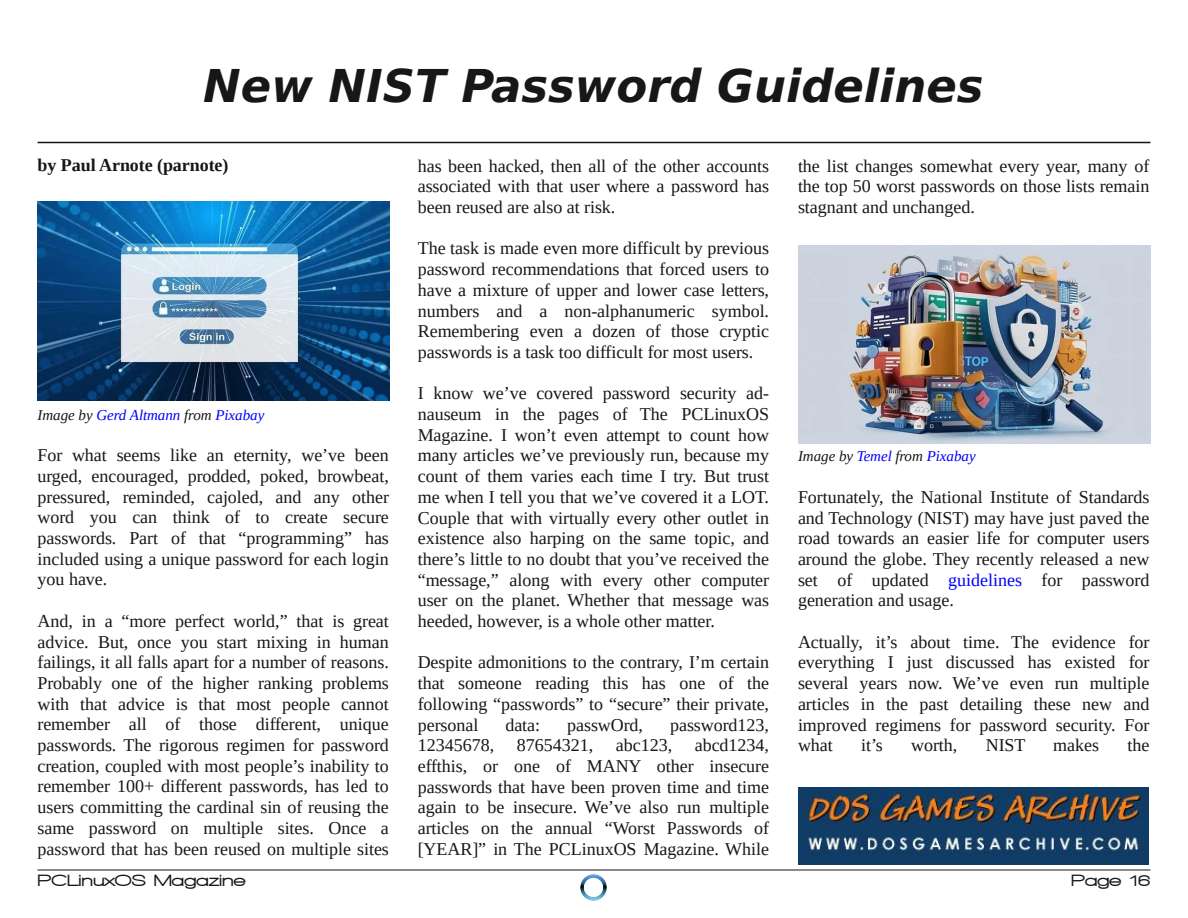
<style>
.page{position:relative;width:1188px;height:918px;background:#fff}
.page>*{position:absolute;margin:0;border:0;box-sizing:border-box;transform-origin:0 0}
.t1{font:italic 700 45px "Bitstream Vera Sans";color:#181715}
.t2{font:18px/20.7px "Liberation Serif";color:#181715;text-align:justify}
.t3{font:700 18px "Liberation Serif";letter-spacing:-.005em;color:#181715}
.t4{font:900 16.5px "Walkway Expand";letter-spacing:-.005em;color:#181715}
.t5{font:italic 15px "Liberation Serif";color:#00f}
.s1{color:#181715}
.s2{color:#00f}
</style>
<div class="page">
<hr style="left:38px;top:142px;width:1112px;height:1px;background:#181715">
<hr style="left:38px;top:870px;width:1112px;height:1px;background:#181715">
<img style="left:580px;top:874px;width:27px;height:27px">
<img style="left:38px;top:202px;width:352px;height:198px">
<img style="left:798px;top:245px;width:352px;height:198px">
<img style="left:798px;top:787px;width:351px;height:77px">
<h1 class="t1" style="left:203px;top:60px;width:782px">New NIST Password Guidelines</h1>
<p class="t3" style="left:38px;top:155px;width:193px">by Paul Arnote (parnote)</p>
<p class="t5" style="left:38px;top:407px;width:228px"><span class="s1">Image by</span> Gerd Altmann <span class="s1">from</span> Pixabay</p>
<p class="t2" style="left:38px;top:445px;width:353px">For what seems like an eternity, we’ve been urged, encouraged, prodded, poked, browbeat, pressured, reminded, cajoled, and any other word you can think of to create secure passwords. Part of that “programming” has included using a unique password for each login you have.</p>
<p class="t2" style="left:38px;top:610px;width:353px">And, in a “more perfect world,” that is great advice. But, once you start mixing in human failings, it all falls apart for a number of reasons.<br>Probably one of the higher ranking problems with that advice is that most people cannot remember all of those different, unique passwords. The rigorous regimen for password creation, coupled with most people’s inability to remember 100+ different passwords, has led to users committing the cardinal sin of reusing the same password on multiple sites. Once a password that has been reused on multiple sites</p>
<p class="t2" style="left:418px;top:155px;width:353px">has been hacked, then all of the other accounts associated with that user where a password has been reused are also at risk.</p>
<p class="t2" style="left:418px;top:238px;width:353px">The task is made even more difficult by previous password recommendations that forced users to have a mixture of upper and lower case letters, numbers and a non-alphanumeric symbol.<br>Remembering even a dozen of those cryptic passwords is a task too difficult for most users.</p>
<p class="t2" style="left:418px;top:383px;width:353px">I know we’ve covered password security ad&shy;nauseum in the pages of The PCLinuxOS Magazine. I won’t even attempt to count how many articles we’ve previously run, because my count of them varies each time I try. But trust me when I tell you that we’ve covered it a LOT.<br>Couple that with virtually every other outlet in existence also harping on the same topic, and there’s little to no doubt that you’ve received the “message,” along with every other computer user on the planet. Whether that message was heeded, however, is a whole other matter.</p>
<p class="t2" style="left:418px;top:652px;width:353px">Despite admonitions to the contrary, I’m certain that someone reading this has one of the following “passwords” to “secure” their private, personal</p>
<p class="t2" style="left:505px;top:714px;width:36px">data:</p>
<p class="t2" style="left:567px;top:714px;width:77px">passwOrd,</p>
<p class="t2" style="left:670px;top:714px;width:100px">password123,</p>
<p class="t2" style="left:418px;top:735px;width:353px;text-indent:277px">abcd1234, effthis, or one of MANY other insecure passwords that have been proven time and time again to be insecure. We’ve also run multiple articles on the annual “Worst Passwords of [YEAR]” in The PCLinuxOS Magazine. While</p>
<p class="t2" style="left:418px;top:735px;width:78px">12345678,</p>
<p class="t2" style="left:517px;top:735px;width:78px">87654321,</p>
<p class="t2" style="left:616px;top:735px;width:58px">abc123,</p>
<p class="t2" style="left:798px;top:155px;width:353px">the list changes somewhat every year, many of the top 50 worst passwords on those lists remain stagnant and unchanged.</p>
<p class="t5" style="left:798px;top:448px;width:179px"><span class="s1">Image by</span> Temel <span class="s1">from</span> Pixabay</p>
<p class="t2" style="left:798px;top:486px;width:353px">Fortunately, the National Institute of Standards and Technology (NIST) may have just paved the road towards an easier life for computer users around the globe. They recently released a new set of updated <span class="s2">guidelines</span> for password generation and usage.</p>
<p class="t2" style="left:798px;top:631px;width:353px">Actually, it’s about time. The evidence for everything I just discussed has existed for several years now. We’ve even run multiple articles in the past detailing these new and improved regimens for password security. For what</p>
<p class="t2" style="left:861px;top:735px;width:23px">it’s</p>
<p class="t2" style="left:911px;top:735px;width:48px">worth,</p>
<p class="t2" style="left:986px;top:735px;width:41px">NIST</p>
<p class="t2" style="left:1053px;top:735px;width:47px">makes</p>
<p class="t2" style="left:1127px;top:735px;width:23px">the</p>
<p class="t4" style="left:38px;top:871px;width:210px">PCLinuxOS Magazine</p>
<p class="t4" style="left:1071px;top:871px;width:81px">Page 16</p>
</div>
